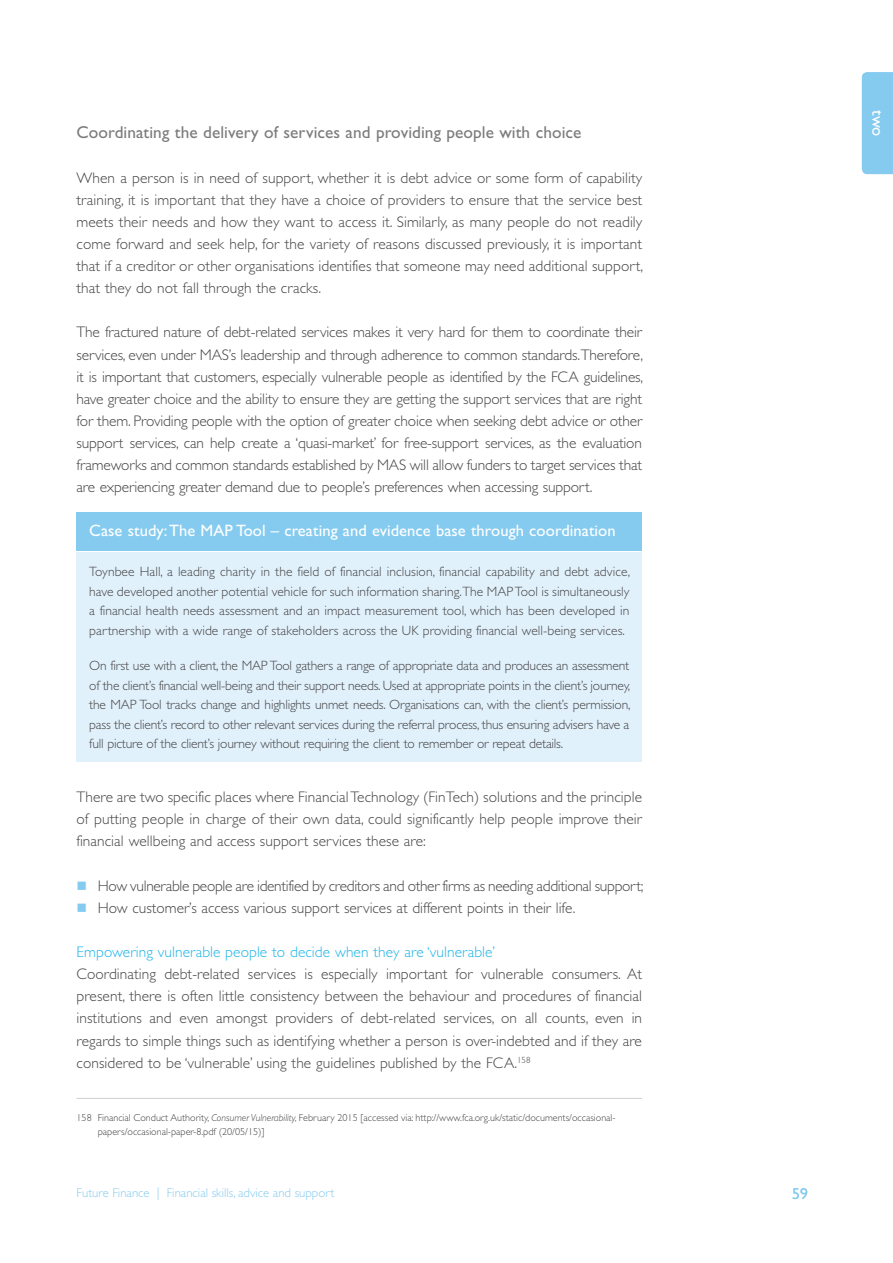
<style>
.page{position:relative;width:893px;height:1263px;background:#fff}
.page>*{position:absolute;margin:0;border:0;box-sizing:border-box;transform-origin:0 0}
.t1{font:17.25px "Gill Sans Std";letter-spacing:.005em;color:#7c7b7b}
.t2{font:16.5px "Gill Sans Std";letter-spacing:.005em;color:#fff}
.t3{font:15.75px "Gill Sans Std";color:#85cbf0}
.t4{font:300 15.3px/22px "Gill Sans Std";color:#454444;text-align:justify}
.t5{font:300 15.3px/22.2px "Gill Sans Std";letter-spacing:-.02em;color:#454444}
.t6{font:300 15.3px "Gill Sans Std";letter-spacing:.005em;color:#1fb4e8}
.t7{font:300 13.5px/19.5px "Gill Sans Std";letter-spacing:-.015em;color:#454444;text-align:justify}
.t8{font:300 12.75px "Gill Sans Std";color:#85cbf0}
.t9{font:300 10.2px/14.2px "Gill Sans Std";color:#454444}
.s1{font-style:italic}
</style>
<div class="page">
<div style="left:862px;top:72px;width:31px;height:102px;background:#85cbf0"></div>
<div style="left:77px;top:553px;width:565px;height:209px;background:#e1f1fc"></div>
<div style="left:77px;top:512px;width:565px;height:38px;background:#85cbf0"></div>
<hr style="left:77px;top:1098px;width:565px;height:1px;background:#d0d0d0">
<p class="t1" style="left:77px;top:123px;width:506px">Coordinating the delivery of services and providing people with choice</p>
<p class="t4" style="left:77px;top:167px;width:568px">When a person is in need of support, whether it is debt advice or some form of capability training, it is important that they have a choice of providers to ensure that the service best meets their needs and how they want to access it. Similarly, as many people do not readily come forward and seek help, for the variety of reasons discussed previously, it is important that if a creditor or other organisations identifies that someone may need additional support, that they do not fall through the cracks.</p>
<p class="t4" style="left:77px;top:321px;width:568px">The fractured nature of debt-related services makes it very hard for them to coordinate their services, even under MAS’s leadership and through adherence to common standards.Therefore, it is important that customers, especially vulnerable people as identified by the FCA guidelines, have greater choice and the ability to ensure they are getting the support services that are right for them. Providing people with the option of greater choice when seeking debt advice or other support services, can help create a ‘quasi-market’ for free-support services, as the evaluation frameworks and common standards established by MAS will allow funders to target services that are experiencing greater demand due to people’s preferences when accessing support.</p>
<p class="t2" style="left:89px;top:521px;width:528px">Case study: The MAP Tool – creating and evidence base through coordination</p>
<p class="t7" style="left:89px;top:562px;width:543px">Toynbee Hall, a leading charity in the field of financial inclusion, financial capability and debt advice, have developed another potential vehicle for such information sharing.The MAP Tool is simultaneously a financial health needs assessment and an impact measurement tool, which has been developed in partnership with a wide range of stakeholders across the UK providing financial well-being services.</p>
<p class="t7" style="left:89px;top:656px;width:543px">On first use with a client, the MAP Tool gathers a range of appropriate data and produces an assessment of the client’s financial well-being and their support needs. Used at appropriate points in the client’s journey, the MAP Tool tracks change and highlights unmet needs. Organisations can, with the client’s permission, pass the client’s record to other relevant services during the referral process, thus ensuring advisers have a full picture of the client’s journey without requiring the client to remember or repeat details.</p>
<p class="t4" style="left:77px;top:786px;width:567px">There are two specific places where Financial Technology (FinTech) solutions and the principle of putting people in charge of their own data, could significantly help people improve their financial wellbeing and access support services these are:</p>
<p class="t5" style="left:98px;top:874px;width:547px">How vulnerable people are identified by creditors and other firms as needing additional support;<br>How customer’s access various support services at different points in their life.</p>
<p class="t6" style="left:77px;top:943px;width:420px">Empowering vulnerable people to decide when they are ‘vulnerable’</p>
<p class="t4" style="left:77px;top:963px;width:567px">Coordinating debt-related services is especially important for vulnerable consumers. At present, there is often little consistency between the behaviour and procedures of financial institutions and even amongst providers of debt-related services, on all counts, even in regards to simple things such as identifying whether a person is over-indebted and if they are considered to be ‘vulnerable’ using the guidelines published by the FCA.<sup>158</sup></p>
<p class="t9" style="left:98px;top:1111px;width:519px;text-indent:-21px">158 Financial Conduct Authority, <span class="s1">Consumer Vulnerability,</span> February 2015 [accessed via: http://www.fca.org.uk/static/documents/occasional&shy;papers/occasional-paper-8.pdf (20/05/15)]</p>
<p class="t8" style="left:77px;top:1186px;width:259px">Future Finance | Financial skills, advice and support</p>
<p class="t2" style="left:887px;top:110px;width:28px;rotate:90deg">two</p>
<p class="t2" style="left:889px;top:110px;width:27px;rotate:90deg">one</p>
<p class="t3" style="left:792px;top:1185px;width:17px">59</p>
</div>
